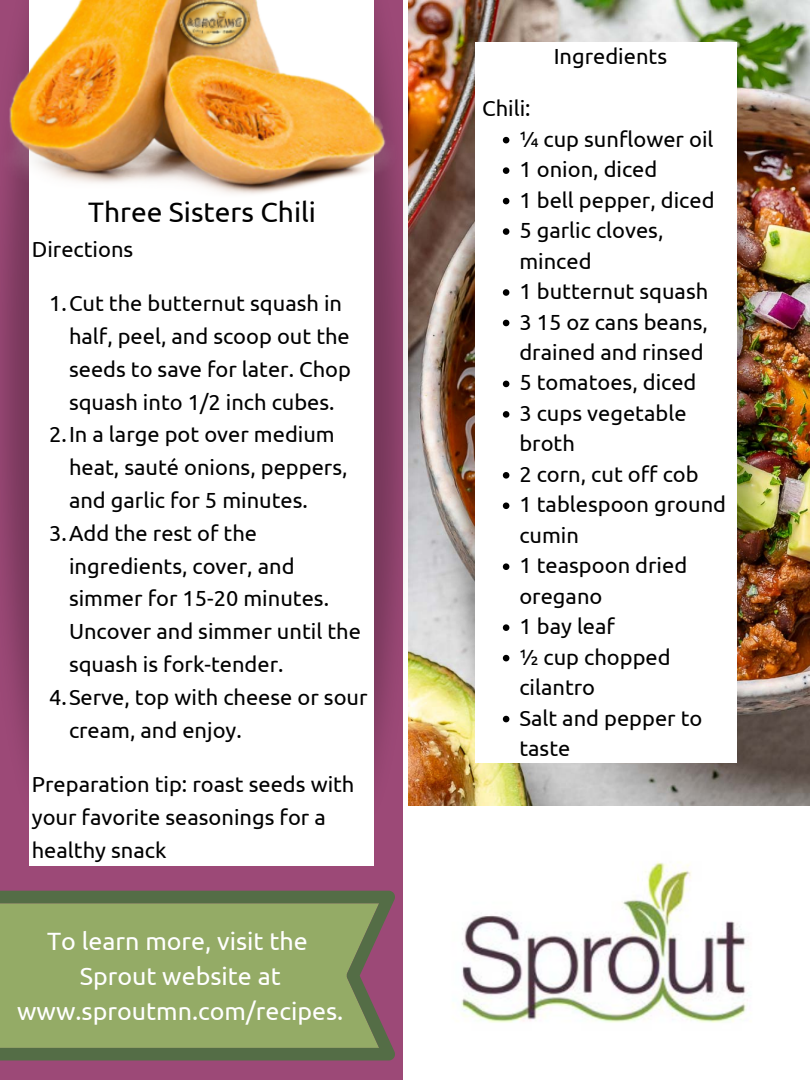
<style>
.page{position:relative;width:810px;height:1080px;background:#fff}
.page>*{position:absolute;margin:0;border:0;box-sizing:border-box;transform-origin:0 0}
.t1{font:28.12px "Ubuntu";color:#000}
.t2{font:25px "Ubuntu";color:#fff}
.t3{font:21.88px/32.8px "Ubuntu";color:#000}
</style>
<div class="page">
<div style="left:0;top:866px;width:403px;height:214px;background:#9c4977"></div>
<img style="left:464px;top:0;width:346px;height:806px">
<img style="left:464px;top:27px;width:79px;height:751px">
<img style="left:668px;top:27px;width:137px;height:751px">
<div style="left:475px;top:42px;width:262px;height:720px;background:#fff"></div>
<img style="left:285px;top:239px;width:179px;height:647px">
<img style="left:0;top:239px;width:119px;height:647px">
<div style="left:30px;top:0;width:344px;height:866px;background:#fff"></div>
<img style="left:421px;top:829px;width:327px;height:194px">
<svg style="left:0;top:891px;width:395px;height:169px;background:#899c61"></svg>
<img style="left:0;top:0;width:494px;height:239px">
<svg style="left:503px;top:137px;width:6px;height:6px"></svg>
<svg style="left:503px;top:167px;width:6px;height:7px"></svg>
<svg style="left:503px;top:198px;width:6px;height:6px"></svg>
<svg style="left:503px;top:228px;width:6px;height:7px"></svg>
<svg style="left:503px;top:289px;width:6px;height:7px"></svg>
<svg style="left:503px;top:320px;width:6px;height:6px"></svg>
<svg style="left:503px;top:381px;width:6px;height:6px"></svg>
<svg style="left:503px;top:411px;width:6px;height:7px"></svg>
<svg style="left:503px;top:472px;width:6px;height:7px"></svg>
<svg style="left:503px;top:503px;width:6px;height:6px"></svg>
<svg style="left:503px;top:563px;width:6px;height:7px"></svg>
<svg style="left:503px;top:624px;width:6px;height:7px"></svg>
<svg style="left:503px;top:655px;width:6px;height:6px"></svg>
<svg style="left:503px;top:716px;width:6px;height:6px"></svg>
<p class="t1" style="left:88px;top:195px;width:229px">Three Sisters Chili</p>
<p class="t3" style="left:32px;top:232px;width:103px">Directions</p>
<p class="t3" style="left:69px;top:287px;width:284px;text-indent:-20px">1.Cut the butternut squash in half, peel, and scoop out the seeds to save for later. Chop squash into 1/2 inch cubes.</p>
<p class="t3" style="left:69px;top:418px;width:280px;text-indent:-20px">2.In a large pot over medium heat, sauté onions, peppers, and garlic for 5 minutes.</p>
<p class="t3" style="left:69px;top:516px;width:293px;text-indent:-20px">3.Add the rest of the ingredients, cover, and simmer for 15-20 minutes.<br>Uncover and simmer until the squash is fork-tender.</p>
<p class="t3" style="left:69px;top:680px;width:300px;text-indent:-20px">4.Serve, top with cheese or sour cream, and enjoy.</p>
<p class="t3" style="left:32px;top:768px;width:324px">Preparation tip: roast seeds with your favorite seasonings for a healthy snack</p>
<p class="t2" style="left:47px;top:927px;width:262px">To learn more, visit the</p>
<p class="t2" style="left:80px;top:962px;width:203px">Sprout website at</p>
<p class="t2" style="left:17px;top:996px;width:328px">www.sproutmn.com/recipes.</p>
<p class="t3" style="left:482px;top:92px;width:50px">Chili:</p>
<p class="t3" style="left:554px;top:40px;width:115px">Ingredients</p>
<p class="t3" style="left:519px;top:122px;width:196px">¼ cup sunflower oil</p>
<p class="t3" style="left:519px;top:153px;width:139px">1 onion, diced</p>
<p class="t3" style="left:519px;top:183px;width:197px">1 bell pepper, diced</p>
<p class="t3" style="left:519px;top:215px;width:145px;line-height:30.5px">5 garlic cloves, minced</p>
<p class="t3" style="left:519px;top:275px;width:190px">1 butternut squash</p>
<p class="t3" style="left:519px;top:306px;width:190px;line-height:30.5px">3 15 oz cans beans, drained and rinsed</p>
<p class="t3" style="left:519px;top:366px;width:179px">5 tomatoes, diced</p>
<p class="t3" style="left:519px;top:398px;width:169px;line-height:30.5px">3 cups vegetable broth</p>
<p class="t3" style="left:519px;top:457px;width:181px">2 corn, cut off cob</p>
<p class="t3" style="left:519px;top:489px;width:208px;line-height:30.5px">1 tablespoon ground cumin</p>
<p class="t3" style="left:519px;top:550px;width:169px;line-height:30.5px">1 teaspoon dried oregano</p>
<p class="t3" style="left:519px;top:610px;width:97px">1 bay leaf</p>
<p class="t3" style="left:519px;top:641px;width:153px;line-height:30.5px">½ cup chopped cilantro</p>
<p class="t3" style="left:519px;top:702px;width:185px;line-height:30.5px">Salt and pepper to taste</p>
</div>
